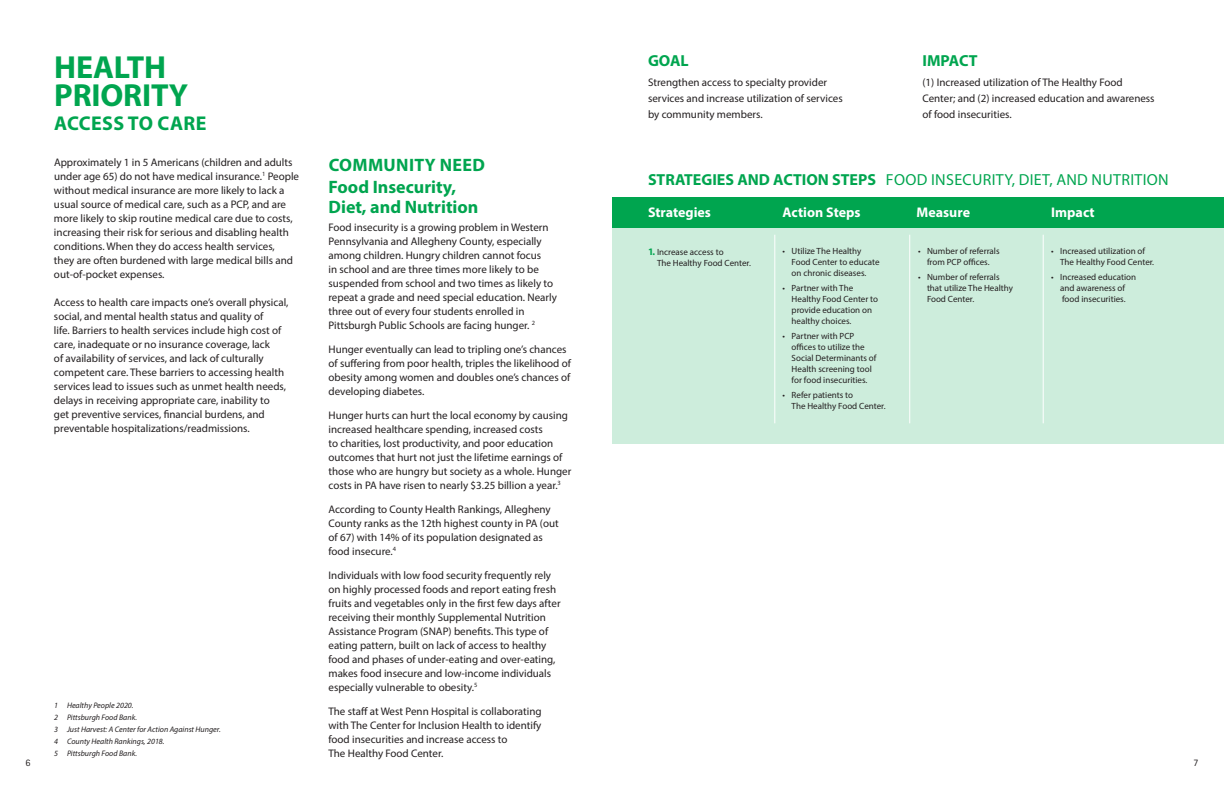
<style>
.page{position:relative;width:1224px;height:792px;background:#fff}
.page>*{position:absolute;margin:0;border:0;box-sizing:border-box;transform-origin:0 0}
.t1{font:700 32px/28px "Myriad Pro";letter-spacing:-.005em;color:#00a54f}
.t2{font:700 20px "Myriad Pro";letter-spacing:.02em;color:#00a54f}
.t3{font:700 18px/21.6px "Myriad Pro";color:#00a54f}
.t4{font:16px "Myriad Pro";letter-spacing:.02em;color:#00a54f}
.t5{font:700 16px "Myriad Pro";color:#00a54f}
.t6{font:700 14px "Myriad Pro";color:#fff}
.t7{font:11px/14px "Myriad Pro";color:#231f20}
.t8{font:10px "Rotis Sans Serif";color:#231f20}
.t9{font:9px/11px "Myriad Pro";color:#231f20}
.t10{font:italic 8px/12px "Myriad Pro";color:#231f20}
.s1{font-weight:700}
.s2{font-weight:700;font-size:10px;color:#00a54f}
</style>
<div class="page">
<div style="left:612px;top:228px;width:612px;height:216px;background:#cdeddc"></div>
<div style="left:612px;top:197px;width:612px;height:31px;background:#00a54f"></div>
<hr style="left:774px;top:235px;width:1px;height:188px;background:#fff">
<hr style="left:909px;top:235px;width:1px;height:188px;background:#fff">
<hr style="left:1043px;top:235px;width:1px;height:188px;background:#fff">
<h1 class="t1" style="left:54px;top:52px;width:135px">HEALTH<br>PRIORITY</h1>
<h2 class="t2" style="left:54px;top:110px;width:154px">ACCESS TO CARE</h2>
<p class="t7" style="left:54px;top:155px;width:247px">Approximately 1 in 5 Americans (children and adults under age 65) do not have medical insurance.<sup>1</sup> People without medical insurance are more likely to lack a usual source of medical care, such as a PCP, and are more likely to skip routine medical care due to costs, increasing their risk for serious and disabling health conditions. When they do access health services,<br>they are often burdened with large medical bills and out-of-pocket expenses.</p>
<p class="t7" style="left:54px;top:295px;width:236px">Access to health care impacts one’s overall physical, social, and mental health status and quality of<br>life. Barriers to health services include high cost of care, inadequate or no insurance coverage, lack<br>of availability of services, and lack of culturally competent care. These barriers to accessing health services lead to issues such as unmet health needs, delays in receiving appropriate care, inability to<br>get preventive services, financial burdens, and preventable hospitalizations/readmissions.</p>
<p class="t8" style="left:26px;top:757px;width:6px">6</p>
<p class="t10" style="left:54px;top:699px;width:168px">1 Healthy People 2020.<br>2 Pittsburgh Food Bank.<br>3 Just Harvest: A Center for Action Against Hunger.<br>4 County Health Rankings, 2018.<br>5 Pittsburgh Food Bank.</p>
<h3 class="t3" style="left:328px;top:154px;width:158px">COMMUNITY NEED<br>Food Insecurity,</h3>
<h3 class="t3" style="left:328px;top:195px;width:151px">Diet, and Nutrition</h3>
<p class="t7" style="left:328px;top:220px;width:230px">Food insecurity is a growing problem in Western Pennsylvania and Allegheny County, especially among children. Hungry children cannot focus<br>in school and are three times more likely to be suspended from school and two times as likely to repeat a grade and need special education. Nearly three out of every four students enrolled in Pittsburgh Public Schools are facing hunger. <sup>2</sup></p>
<p class="t7" style="left:328px;top:342px;width:244px">Hunger eventually can lead to tripling one’s chances of suffering from poor health, triples the likelihood of obesity among women and doubles one’s chances of developing diabetes.</p>
<p class="t7" style="left:328px;top:408px;width:244px">Hunger hurts can hurt the local economy by causing increased healthcare spending, increased costs<br>to charities, lost productivity, and poor education outcomes that hurt not just the lifetime earnings of those who are hungry but society as a whole. Hunger costs in PA have risen to nearly $3.25 billion a year.<sup>3</sup></p>
<p class="t7" style="left:328px;top:502px;width:232px">According to County Health Rankings, Allegheny County ranks as the 12th highest county in PA (out of 67) with 14% of its population designated as food insecure.<sup>4</sup></p>
<p class="t7" style="left:328px;top:568px;width:234px">Individuals with low food security frequently rely on highly processed foods and report eating fresh fruits and vegetables only in the first few days after receiving their monthly Supplemental Nutrition Assistance Program (SNAP) benefits. This type of eating pattern, built on lack of access to healthy food and phases of under-eating and over-eating, makes food insecure and low-income individuals especially vulnerable to obesity.<sup>5</sup></p>
<p class="t7" style="left:328px;top:704px;width:215px">The staff at West Penn Hospital is collaborating with The Center for Inclusion Health to identify food insecurities and increase access to<br>The Healthy Food Center.</p>
<h3 class="t5" style="left:648px;top:50px;width:42px">GOAL</h3>
<p class="t7" style="left:648px;top:74px;width:196px;line-height:16px">Strengthen access to specialty provider services and increase utilization of services by community members.</p>
<h3 class="t5" style="left:922px;top:50px;width:57px">IMPACT</h3>
<p class="t7" style="left:922px;top:74px;width:234px;line-height:16px">(1) Increased utilization of The Healthy Food<br>Center; and (2) increased education and awareness of food insecurities.</p>
<h3 class="t4" style="left:648px;top:170px;width:522px"><span class="s1">STRATEGIES AND ACTION STEPS</span> FOOD INSECURITY, DIET, AND NUTRITION</h3>
<p class="t6" style="left:648px;top:203px;width:65px">Strategies</p>
<p class="t6" style="left:783px;top:203px;width:80px">Action Steps</p>
<p class="t6" style="left:917px;top:203px;width:55px">Measure</p>
<p class="t6" style="left:1051px;top:203px;width:45px">Impact</p>
<p class="t9" style="left:792px;top:246px;width:89px;text-indent:-9px">• Utilize The Healthy<br>Food Center to educate on chronic diseases.</p>
<p class="t9" style="left:792px;top:283px;width:88px;text-indent:-9px">• Partner with The<br>Healthy Food Center to provide education on healthy choices.</p>
<p class="t9" style="left:792px;top:331px;width:86px;text-indent:-9px">• Partner with PCP offices to utilize the<br>Social Determinants of<br>Health screening tool for food insecurities.</p>
<p class="t9" style="left:792px;top:390px;width:95px;text-indent:-9px">• Refer patients to<br>The Healthy Food Center.</p>
<p class="t9" style="left:918px;top:246px;width:83px;text-align:center">• Number of referrals from PCP offices.</p>
<p class="t9" style="left:927px;top:272px;width:88px;text-indent:-9px">• Number of referrals that utilize The Healthy<br>Food Center.</p>
<p class="t9" style="left:1060px;top:246px;width:95px;text-indent:-9px">• Increased utilization of<br>The Healthy Food Center.</p>
<p class="t9" style="left:1051px;top:272px;width:86px;text-align:center">• Increased education and awareness of<br>food insecurities.</p>
<p class="t9" style="left:657px;top:247px;width:95px;text-indent:-9px"><span class="s2">1.</span> Increase access to<br>The Healthy Food Center.</p>
<p class="t8" style="left:1193px;top:757px;width:6px">7</p>
</div>
